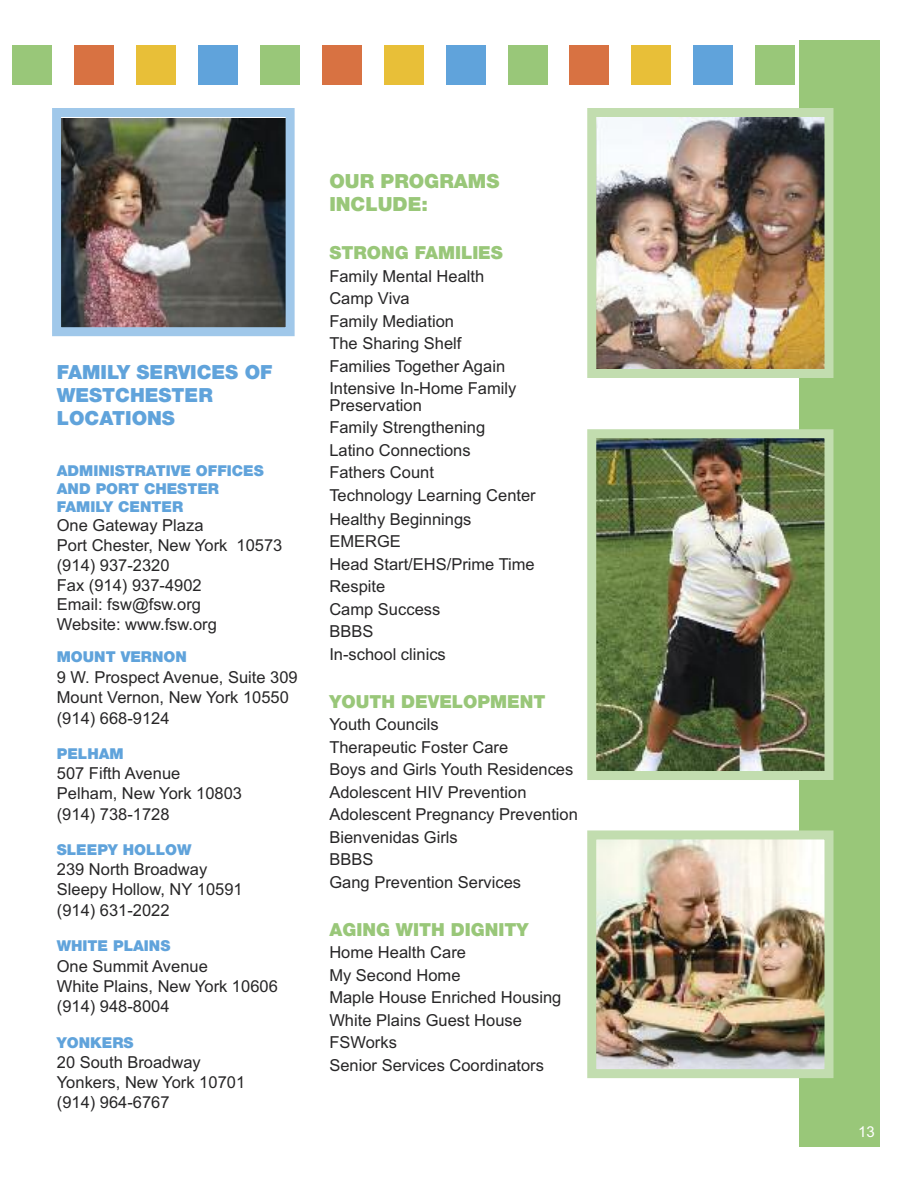
<style>
.page{position:relative;width:918px;height:1188px;background:#fff}
.page>*{position:absolute;margin:0;border:0;box-sizing:border-box;transform-origin:0 0}
.t1{font:54px "Zapf Dingbats";color:#99c779}
.t2{font:900 19.5px/23.4px "Helvetica Neue";color:#60a3db}
.t3{font:900 19.5px/23.4px "Helvetica Neue";color:#99c779}
.t4{font:900 18px "Helvetica Neue";color:#99c779}
.t5{font:16.5px/22.5px "Arial";color:#272627}
.t6{font:900 15px/18.1px "Helvetica Neue";color:#60a3db}
.t7{font:15px "Arial";color:#fff}
.s1{color:#d87242}
.s2{color:#e8bf38}
.s3{color:#60a3db}
</style>
<div class="page">
<div style="left:800px;top:40px;width:80px;height:1107px;background:#99c779"></div>
<img style="left:597px;top:118px;width:226px;height:250px">
<div style="left:587px;top:108px;width:246px;height:270px;border:9px solid #c2ddaf"></div>
<img style="left:597px;top:439px;width:226px;height:331px">
<div style="left:587px;top:429px;width:246px;height:351px;border:9px solid #c2ddaf"></div>
<img style="left:597px;top:840px;width:227px;height:228px">
<div style="left:587px;top:830px;width:247px;height:248px;border:9px solid #c2ddaf"></div>
<img style="left:62px;top:118px;width:223px;height:208px">
<div style="left:52px;top:108px;width:243px;height:228px;border:9px solid #a0c8ea"></div>
<h1 class="t1" style="left:12px;top:28px;width:785px">■<span class="s1">■</span><span class="s2">■</span><span class="s3">■</span>■<span class="s1">■</span><span class="s2">■</span><span class="s3">■</span>■<span class="s1">■</span><span class="s2">■</span><span class="s3">■</span>■</h1>
<p class="t2" style="left:57px;top:361px;width:217px">FAMILY SERVICES OF<br>WESTCHESTER<br>LOCATIONS</p>
<p class="t6" style="left:57px;top:463px;width:208px">ADMINISTRATIVE OFFICES<br>AND PORT CHESTER<br>FAMILY CENTER</p>
<p class="t5" style="left:57px;top:516px;width:227px;line-height:19.8px">One Gateway Plaza<br>Port Chester, New York 10573 (914) 937-2320<br>Fax (914) 937-4902<br>Email: fsw@fsw.org<br>Website: www.fsw.org</p>
<p class="t6" style="left:57px;top:649px;width:131px">MOUNT VERNON</p>
<p class="t5" style="left:57px;top:667px;width:242px;line-height:20.4px">9 W. Prospect Avenue, Suite 309<br>Mount Vernon, New York 10550 (914) 668-9124</p>
<p class="t6" style="left:57px;top:745px;width:68px">PELHAM</p>
<p class="t5" style="left:57px;top:763px;width:187px;line-height:20.4px">507 Fifth Avenue<br>Pelham, New York 10803 (914) 738-1728</p>
<p class="t6" style="left:57px;top:842px;width:136px">SLEEPY HOLLOW</p>
<p class="t5" style="left:57px;top:860px;width:187px;line-height:20.4px">239 North Broadway<br>Sleepy Hollow, NY 10591 (914) 631-2022</p>
<p class="t6" style="left:57px;top:938px;width:115px">WHITE PLAINS</p>
<p class="t5" style="left:57px;top:956px;width:223px;line-height:20.4px">One Summit Avenue<br>White Plains, New York 10606 (914) 948-8004</p>
<p class="t6" style="left:57px;top:1034px;width:78px">YONKERS</p>
<p class="t5" style="left:57px;top:1052px;width:190px;line-height:19.8px">20 South Broadway<br>Yonkers, New York 10701 (914) 964-6767</p>
<p class="t3" style="left:329px;top:171px;width:171px">OUR PROGRAMS<br>INCLUDE:</p>
<p class="t4" style="left:329px;top:247px;width:175px">STRONG FAMILIES</p>
<p class="t5" style="left:329px;top:265px;width:189px">Family Mental Health<br>Camp Viva<br>Family Mediation<br>The Sharing Shelf<br>Families Together Again<br>Intensive In-Home Family</p>
<p class="t5" style="left:329px;top:394px;width:208px">Preservation<br>Family Strengthening<br>Latino Connections<br>Fathers Count<br>Technology Learning Center</p>
<p class="t5" style="left:329px;top:508px;width:207px">Healthy Beginnings<br>EMERGE<br>Head Start/EHS/Prime Time<br>Respite<br>Camp Success<br>BBBS<br>In-school clinics</p>
<p class="t4" style="left:329px;top:695px;width:218px">YOUTH DEVELOPMENT</p>
<p class="t5" style="left:329px;top:713px;width:250px">Youth Councils<br>Therapeutic Foster Care<br>Boys and Girls Youth Residences<br>Adolescent HIV Prevention<br>Adolescent Pregnancy Prevention<br>Bienvenidas Girls<br>BBBS<br>Gang Prevention Services</p>
<p class="t4" style="left:329px;top:923px;width:201px">AGING WITH DIGNITY</p>
<p class="t5" style="left:329px;top:941px;width:234px">Home Health Care<br>My Second Home<br>Maple House Enriched Housing<br>White Plains Guest House<br>FSWorks<br>Senior Services Coordinators</p>
<p class="t7" style="left:858px;top:1123px;width:18px">13</p>
</div>
